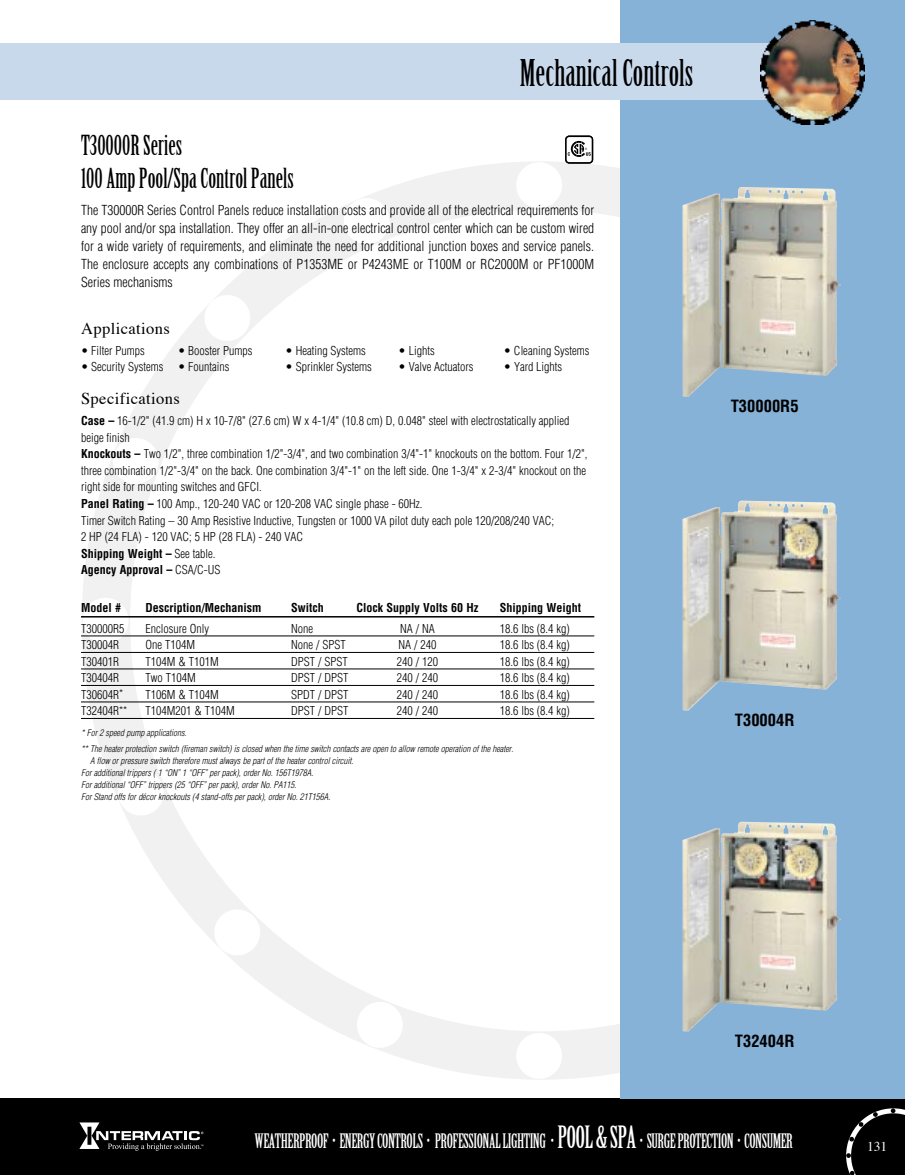
<style>
.page{position:relative;width:905px;height:1175px;background:#fff}
.page>*{position:absolute;margin:0;border:0;box-sizing:border-box;transform-origin:0 0}
.t1{font:36px "Birch";color:#000}
.t2{font:27px/32.4px "Birch";color:#000}
.t3{font:19.5px "Birch";letter-spacing:-.025em;color:#fff}
.t4{font:16.5px "Times";letter-spacing:.025em;color:#000}
.t5{font:700 condensed 16.5px "Helvetica";color:#000}
.t6{font:300 condensed 13.5px/18px "Helvetica";color:#000}
.t7{font:13.5px "Times";color:#fff}
.t8{font:300 condensed 12px/16.5px "Helvetica";color:#000}
.t9{font:700 condensed 12px "Helvetica";color:#000}
.t10{font:italic 300 condensed 9px/12px "Helvetica";color:#000}
.s1{font-weight:700}
.s2{font-size:10.5px}
.s3{font-size:30px}
</style>
<div class="page">
<svg style="left:82px;top:162px;width:538px;height:917px"></svg>
<div style="left:0;top:1098px;width:904px;height:76px;background:#000"></div>
<svg style="left:79px;top:1122px;width:124px;height:28px"></svg>
<div style="left:620px;top:0;width:284px;height:1098px;background:#87b2d8"></div>
<div style="left:0;top:43px;width:814px;height:57px;background:#c9d9ec"></div>
<svg style="left:846px;top:1108px;width:58px;height:66px"></svg>
<img style="left:682px;top:187px;width:158px;height:210px">
<img style="left:682px;top:500px;width:158px;height:210px">
<img style="left:682px;top:821px;width:158px;height:210px">
<hr style="left:81px;top:616px;width:513px;height:1px;background:#000">
<hr style="left:81px;top:635px;width:513px;height:1px;background:#000">
<hr style="left:81px;top:652px;width:513px;height:1px;background:#000">
<hr style="left:81px;top:668px;width:513px;height:1px;background:#000">
<hr style="left:81px;top:685px;width:513px;height:1px;background:#000">
<hr style="left:81px;top:701px;width:513px;height:1px;background:#000">
<hr style="left:81px;top:718px;width:513px;height:1px;background:#000">
<div style="left:565px;top:136px;width:28px;height:28px;border:2px solid #000;border-radius:3px"></div>
<svg style="left:567px;top:141px;width:23px;height:16px"></svg>
<img style="left:760px;top:21px;width:104px;height:104px">
<h1 class="t1" style="left:520px;top:54px;width:175px">Mechanical Controls</h1>
<h2 class="t2" style="left:81px;top:130px;width:214px">T30000R Series<br>100 Amp Pool/Spa Control Panels</h2>
<p class="t6" style="left:81px;top:201px;width:515px">The T30000R Series Control Panels reduce installation costs and provide all of the electrical requirements for any pool and/or spa installation. They offer an all-in-one electrical control center which can be custom wired for a wide variety of requirements, and eliminate the need for additional junction boxes and service panels.<br>The enclosure accepts any combinations of P1353ME or P4243ME or T100M or RC2000M or PF1000M Series mechanisms</p>
<h3 class="t4" style="left:81px;top:312px;width:90px">Applications</h3>
<p class="t8" style="left:81px;top:342px;width:65px">• Filter Pumps</p>
<p class="t8" style="left:178px;top:342px;width:76px">• Booster Pumps</p>
<p class="t8" style="left:285px;top:342px;width:82px">• Heating Systems</p>
<p class="t8" style="left:398px;top:342px;width:38px">• Lights</p>
<p class="t8" style="left:504px;top:342px;width:87px">• Cleaning Systems</p>
<p class="t8" style="left:81px;top:358px;width:150px">• Security Systems • Fountains</p>
<p class="t8" style="left:285px;top:358px;width:88px">• Sprinkler Systems</p>
<p class="t8" style="left:398px;top:358px;width:77px">• Valve Actuators</p>
<p class="t8" style="left:504px;top:358px;width:60px">• Yard Lights</p>
<h3 class="t4" style="left:81px;top:383px;width:100px">Specifications</h3>
<p class="t8" style="left:81px;top:413px;width:508px"><span class="s1">Case –</span> 16-1/2" (41.9 cm) H x 10-7/8" (27.6 cm) W x 4-1/4" (10.8 cm) D, 0.048" steel with electrostatically applied beige finish<br><span class="s1">Knockouts –</span> Two 1/2", three combination 1/2"-3/4", and two combination 3/4"-1" knockouts on the bottom. Four 1/2", three combination 1/2"-3/4" on the back. One combination 3/4"-1" on the left side. One 1-3/4" x 2-3/4" knockout on the right side for mounting switches and GFCI.<br><span class="s1">Panel Rating –</span> 100 Amp., 120-240 VAC or 120-208 VAC single phase - 60Hz.<br>Timer Switch Rating – 30 Amp Resistive Inductive, Tungsten or 1000 VA pilot duty each pole 120/208/240 VAC;<br>2 HP (24 FLA) - 120 VAC; 5 HP (28 FLA) - 240 VAC<br><span class="s1">Shipping Weight –</span> See table.<br><span class="s1">Agency Approval –</span> CSA/C-US</p>
<p class="t9" style="left:81px;top:599px;width:41px">Model #</p>
<p class="t9" style="left:145px;top:599px;width:117px">Description/Mechanism</p>
<p class="t9" style="left:291px;top:599px;width:34px">Switch</p>
<p class="t9" style="left:356px;top:599px;width:123px">Clock Supply Volts 60 Hz</p>
<p class="t9" style="left:499px;top:599px;width:83px">Shipping Weight</p>
<p class="t8" style="left:81px;top:620px;width:45px">T30000R5</p>
<p class="t8" style="left:145px;top:620px;width:65px">Enclosure Only</p>
<p class="t8" style="left:291px;top:620px;width:23px">None</p>
<p class="t8" style="left:400px;top:620px;width:36px">NA / NA</p>
<p class="t8" style="left:499px;top:620px;width:72px">18.6 lbs (8.4 kg)</p>
<p class="t8" style="left:81px;top:636px;width:39px">T30004R</p>
<p class="t8" style="left:145px;top:636px;width:51px">One T104M</p>
<p class="t8" style="left:291px;top:636px;width:56px">None / SPST</p>
<p class="t8" style="left:398px;top:636px;width:39px">NA / 240</p>
<p class="t8" style="left:499px;top:636px;width:72px">18.6 lbs (8.4 kg)</p>
<p class="t8" style="left:81px;top:653px;width:39px">T30401R</p>
<p class="t8" style="left:145px;top:653px;width:75px">T104M &amp; T101M</p>
<p class="t8" style="left:291px;top:653px;width:58px">DPST / SPST</p>
<p class="t8" style="left:397px;top:653px;width:43px">240 / 120</p>
<p class="t8" style="left:499px;top:653px;width:72px">18.6 lbs (8.4 kg)</p>
<p class="t8" style="left:81px;top:669px;width:39px">T30404R</p>
<p class="t8" style="left:145px;top:669px;width:52px">Two T104M</p>
<p class="t8" style="left:291px;top:669px;width:59px">DPST / DPST</p>
<p class="t8" style="left:397px;top:669px;width:43px">240 / 240</p>
<p class="t8" style="left:499px;top:669px;width:72px">18.6 lbs (8.4 kg)</p>
<p class="t8" style="left:81px;top:686px;width:44px">T30604R<span class="s2">*</span></p>
<p class="t8" style="left:146px;top:686px;width:75px">T106M &amp; T104M</p>
<p class="t8" style="left:291px;top:686px;width:59px">SPDT / DPST</p>
<p class="t8" style="left:397px;top:686px;width:43px">240 / 240</p>
<p class="t8" style="left:500px;top:686px;width:72px">18.6 lbs (8.4 kg)</p>
<p class="t8" style="left:81px;top:702px;width:48px">T32404R<span class="s2">**</span></p>
<p class="t8" style="left:145px;top:702px;width:91px">T104M201 &amp; T104M</p>
<p class="t8" style="left:291px;top:702px;width:59px">DPST / DPST</p>
<p class="t8" style="left:397px;top:702px;width:43px">240 / 240</p>
<p class="t8" style="left:499px;top:702px;width:72px">18.6 lbs (8.4 kg)</p>
<p class="t10" style="left:81px;top:724px;width:434px;line-height:16.5px">* For 2 speed pump applications.<br>** The heater protection switch (fireman switch) is closed when the time switch contacts are open to allow remote operation of the heater.</p>
<p class="t10" style="left:81px;top:755px;width:274px;text-indent:9px">A flow or pressure switch therefore must always be part of the heater control circuit.<br>For additional trippers ( 1 “ON” 1 “OFF” per pack), order No. 156T1978A.<br>For additional “OFF” trippers (25 “OFF” per pack), order No. PA115.<br>For Stand offs for décor knockouts (4 stand-offs per pack), order No. 21T156A.</p>
<h3 class="t5" style="left:730px;top:396px;width:69px">T30000R5</h3>
<h3 class="t5" style="left:734px;top:709px;width:61px">T30004R</h3>
<h3 class="t5" style="left:734px;top:1030px;width:61px">T32404R</h3>
<h3 class="t3" style="left:254px;top:1131px;width:540px">WEATHERPROOF • ENERGY CONTROLS • PROFESSIONAL LIGHTING • <span class="s3">POOL &amp; SPA</span> • SURGE PROTECTION • CONSUMER</h3>
<p class="t7" style="left:867px;top:1133px;width:22px">131</p>
</div>
